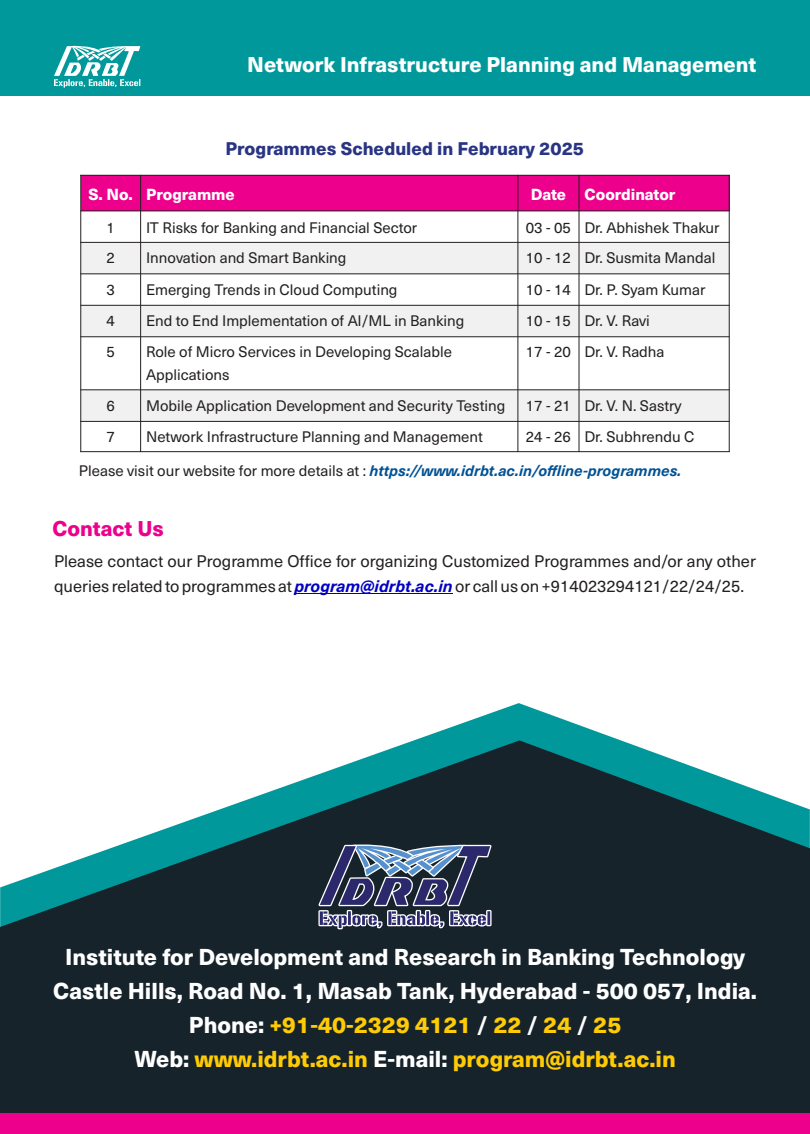
<style>
.page{position:relative;width:810px;height:1134px;background:#fff}
.page>*{position:absolute;margin:0;border:0;box-sizing:border-box;transform-origin:0 0}
.t1{font:800 22.65px/34px "Neue Haas Unica";color:#fff;text-align:center}
.t2{font:800 22.65px/34px "Neue Haas Unica";color:#ffcb04}
.t3{font:800 21px "Neue Haas Unica";color:#fff}
.t4{font:800 21px "Neue Haas Unica";color:#ec008c}
.t5{font:800 18px "Neue Haas Unica";color:#293584}
.t6{font:16.5px/24.9px "Neue Haas Unica";color:#231f20}
.t7{font:800 15.75px "Neue Haas Unica";color:#fff}
.t8{font:15px/22.6px "Neue Haas Unica";color:#231f20}
.t9{font:italic 700 15px "Neue Haas Unica";color:#005295}
.s1{font-weight:400;font-style:normal;color:#231f20}
.s2{font-weight:700;font-style:italic;color:#0000c4}
.s3{color:#ffcb04}
.s4{color:#fff}
</style>
<div class="page">
<svg style="left:415px;top:703px;width:205px;height:37px"></svg>
<svg style="left:0;top:740px;width:810px;height:373px;background:#334c53"></svg>
<svg style="left:316px;top:828px;width:178px;height:102px;background:#455068"></svg>
<div style="left:0;top:0;width:810px;height:96px;background:#00989a"></div>
<svg style="left:54px;top:45px;width:86px;height:43px"></svg>
<div style="left:0;top:1098px;width:810px;height:14px;background:#16232b"></div>
<div style="left:0;top:1113px;width:810px;height:21px;background:#ec008c"></div>
<hr style="left:294px;top:593px;width:159px;height:1px;background:#0000c4">
<div style="left:81px;top:175px;width:60px;height:36px;background:#ec008c"></div>
<div style="left:141px;top:175px;width:377px;height:36px;background:#ec008c"></div>
<div style="left:518px;top:175px;width:61px;height:36px;background:#ec008c"></div>
<div style="left:579px;top:175px;width:150px;height:36px;background:#ec008c"></div>
<div style="left:81px;top:242px;width:60px;height:32px;background:#f1f1f2"></div>
<div style="left:141px;top:242px;width:377px;height:32px;background:#f1f1f2"></div>
<div style="left:518px;top:242px;width:61px;height:32px;background:#f1f1f2"></div>
<div style="left:579px;top:242px;width:150px;height:32px;background:#f1f1f2"></div>
<div style="left:81px;top:305px;width:60px;height:32px;background:#f1f1f2"></div>
<div style="left:141px;top:305px;width:377px;height:32px;background:#f1f1f2"></div>
<div style="left:518px;top:305px;width:61px;height:32px;background:#f1f1f2"></div>
<div style="left:579px;top:305px;width:150px;height:32px;background:#f1f1f2"></div>
<div style="left:81px;top:390px;width:60px;height:31px;background:#f1f1f2"></div>
<div style="left:141px;top:390px;width:377px;height:31px;background:#f1f1f2"></div>
<div style="left:518px;top:390px;width:61px;height:31px;background:#f1f1f2"></div>
<div style="left:579px;top:390px;width:150px;height:31px;background:#f1f1f2"></div>
<svg style="left:80px;top:174px;width:2px;height:279px"></svg>
<svg style="left:140px;top:174px;width:1px;height:279px"></svg>
<svg style="left:517px;top:174px;width:2px;height:279px"></svg>
<svg style="left:578px;top:174px;width:2px;height:279px"></svg>
<svg style="left:728px;top:174px;width:2px;height:279px"></svg>
<hr style="left:80px;top:451px;width:650px;height:1px;background:#231f20">
<hr style="left:80px;top:421px;width:650px;height:1px;background:#231f20">
<hr style="left:80px;top:389px;width:650px;height:1px;background:#231f20">
<hr style="left:80px;top:336px;width:650px;height:1px;background:#231f20">
<hr style="left:80px;top:305px;width:650px;height:1px;background:#231f20">
<hr style="left:80px;top:273px;width:650px;height:1px;background:#231f20">
<hr style="left:80px;top:242px;width:650px;height:1px;background:#231f20">
<hr style="left:80px;top:210px;width:650px;height:1px;background:#231f20">
<hr style="left:80px;top:175px;width:650px;height:1px;background:#231f20">
<h2 class="t3" style="left:247px;top:57px;width:511px">Network Infrastructure Planning and Management</h2>
<p class="t5" style="left:225px;top:142px;width:360px">Programmes Scheduled in February 2025</p>
<p class="t7" style="left:88px;top:188px;width:148px">S. No. Programme</p>
<p class="t7" style="left:531px;top:188px;width:146px">Date Coordinator</p>
<p class="t8" style="left:106px;top:218px;width:10px">1</p>
<p class="t8" style="left:146px;top:218px;width:273px">IT Risks for Banking and Financial Sector</p>
<p class="t8" style="left:526px;top:218px;width:195px">03 - 05 Dr. Abhishek Thakur</p>
<p class="t8" style="left:106px;top:248px;width:10px">2</p>
<p class="t8" style="left:146px;top:248px;width:202px">Innovation and Smart Banking</p>
<p class="t8" style="left:526px;top:248px;width:191px">10 - 12 Dr. Susmita Mandal</p>
<p class="t8" style="left:106px;top:279px;width:10px">3</p>
<p class="t8" style="left:146px;top:279px;width:253px">Emerging Trends in Cloud Computing</p>
<p class="t8" style="left:526px;top:279px;width:181px">10 - 14 Dr. P. Syam Kumar</p>
<p class="t8" style="left:106px;top:311px;width:10px">4</p>
<p class="t8" style="left:146px;top:311px;width:320px">End to End Implementation of AI/ML in Banking</p>
<p class="t8" style="left:526px;top:311px;width:125px">10 - 15 Dr. V. Ravi</p>
<p class="t8" style="left:106px;top:342px;width:10px">5</p>
<p class="t8" style="left:146px;top:342px;width:308px">Role of Micro Services in Developing Scalable<br>Applications</p>
<p class="t8" style="left:526px;top:342px;width:140px">17 - 20 Dr. V. Radha</p>
<p class="t8" style="left:106px;top:395px;width:10px">6</p>
<p class="t8" style="left:146px;top:395px;width:361px">Mobile Application Development and Security Testing</p>
<p class="t8" style="left:526px;top:395px;width:157px">17 - 21 Dr. V. N. Sastry</p>
<p class="t8" style="left:106px;top:427px;width:10px">7</p>
<p class="t8" style="left:146px;top:427px;width:338px">Network Infrastructure Planning and Management</p>
<p class="t8" style="left:526px;top:427px;width:170px">24 - 26 Dr. Subhrendu C</p>
<p class="t9" style="left:79px;top:465px;width:604px"><span class="s1">Please visit our website for more details at</span> https://www.idrbt.ac.in/o-ine-programmes.</p>
<p class="t8" style="left:363px;top:460px;width:5px">:</p>
<h2 class="t4" style="left:52px;top:521px;width:113px">Contact Us</h2>
<p class="t6" style="left:54px;top:550px;width:704px">Please contact our Programme Office for organizing Customized Programmes and/or any other queries related to programmes at <span class="s2">program@idrbt.ac.in</span>or call us on +914023294121/22/24/25.</p>
<h1 class="t1" style="left:53px;top:942px;width:705px">Institute for Development and Research in Banking Technology<br>Castle Hills, Road No. 1, Masab Tank, Hyderabad - 500 057, India.<br>Phone: <span class="s3">+91-40-2329 4121 22 24 25</span></h1>
<h1 class="t2" style="left:134px;top:1011px;width:543px;text-indent:442px"><span class="s4">/<br>Web:</span> www.idrbt.ac.in <span class="s4">E-mail:</span> program@idrbt.ac.in</h1>
<h1 class="t1" style="left:477px;top:1011px;width:13px">/</h1>
<h1 class="t1" style="left:527px;top:1011px;width:13px">/</h1>
</div>
